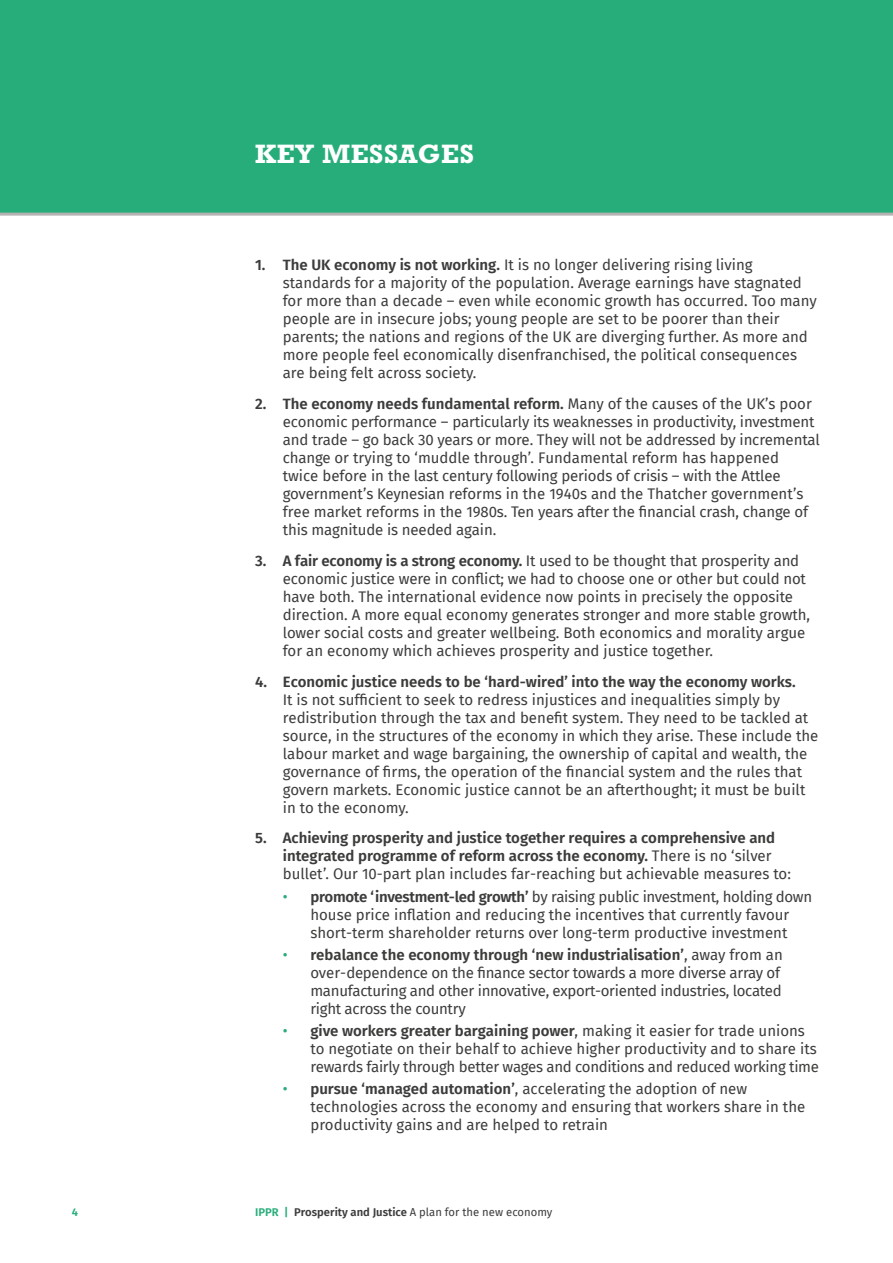
<style>
.page{position:relative;width:893px;height:1263px;background:#fff}
.page>*{position:absolute;margin:0;border:0;box-sizing:border-box;transform-origin:0 0}
.t1{font:700 27px "Rockwell Std";letter-spacing:.02em;color:#fff}
.t2{font:15px/18px "Fira Sans";color:#3c3c3b}
.t3{font:15px/18px "Fira Sans";letter-spacing:-.02em;color:#3c3c3b}
.t4{font:600 15px/18px "Fira Sans";color:#3c3c3b}
.t5{font:11.25px "Fira Sans";color:#3c3c3b}
.t6{font:600 11.25px "Fira Sans";color:#27ad7a}
.s1{font-weight:600}
.s2{font-weight:400}
.s3{color:#27ad7a}
.s4{font-weight:600;color:#27ad7a}
</style>
<div class="page">
<div style="left:0;top:0;width:893px;height:216px;background:#27ad7a"></div>
<h1 class="t1" style="left:255px;top:138px;width:220px">KEY MESSAGES</h1>
<p class="t2" style="left:283px;top:256px;width:535px;text-indent:-28px"><span class="s1">1. The UK economy is not working.</span> It is no longer delivering rising living standards for a majority of the population. Average earnings have stagnated for more than a decade – even while economic growth has occurred. Too many people are in insecure jobs; young people are set to be poorer than their parents; the nations and regions of the UK are diverging further. As more and more people feel economically disenfranchised, the political consequences are being felt across society.</p>
<p class="t2" style="left:283px;top:394px;width:539px;text-indent:-28px"><span class="s1">2. The economy needs fundamental reform.</span> Many of the causes of the UK’s poor economic performance – particularly its weaknesses in productivity, investment and trade – go back 30 years or more. They will not be addressed by incremental change or trying to ‘muddle through’. Fundamental reform has happened<br>twice before in the last century following periods of crisis – with the Attlee government’s Keynesian reforms in the 1940s and the Thatcher government’s free market reforms in the 1980s. Ten years after the financial crash, change of this magnitude is needed again.</p>
<p class="t2" style="left:283px;top:551px;width:529px;text-indent:-28px"><span class="s1">3. A fair economy is a strong economy.</span> It used to be thought that prosperity and economic justice were in conflict; we had to choose one or other but could not have both. The international evidence now points in precisely the opposite direction. A more equal economy generates stronger and more stable growth, lower social costs and greater wellbeing. Both economics and morality argue for an economy which achieves prosperity and justice together.</p>
<p class="t4" style="left:255px;top:671px;width:542px">4. Economic justice needs to be ‘hard-wired’ into the way the economy works.</p>
<p class="t2" style="left:283px;top:690px;width:537px">It is not sufficient to seek to redress injustices and inequalities simply by redistribution through the tax and benefit system. They need to be tackled at source, in the structures of the economy in which they arise. These include the labour market and wage bargaining, the ownership of capital and wealth, the governance of firms, the operation of the financial system and the rules that govern markets. Economic justice cannot be an afterthought; it must be built in to the economy.</p>
<p class="t4" style="left:283px;top:828px;width:510px;text-indent:-28px">5. Achieving prosperity and justice together requires a comprehensive and integrated programme of reform across the economy. <span class="s2">There is no ‘silver bullet’. Our 10-part plan includes far-reaching but achievable measures to:</span></p>
<p class="t2" style="left:283px;top:887px;width:531px;text-align:center"><span class="s3">•</span> <span class="s1">promote ‘investment-led growth’</span> by raising public investment, holding down house price inflation and reducing the incentives that currently favour short-term shareholder returns over long-term productive investment</p>
<p class="t3" style="left:310px;top:945px;width:474px;text-indent:-28px"><span class="s3">•</span> <span class="s1">rebalance the economy through ‘new industrialisation’</span>, away from an over-dependence on the finance sector towards a more diverse array of manufacturing and other innovative, export-oriented industries, located right across the country</p>
<p class="t3" style="left:310px;top:1021px;width:510px;text-indent:-28px"><span class="s3">•</span> <span class="s1">give workers greater bargaining power</span>, making it easier for trade unions to negotiate on their behalf to achieve higher productivity and to share its rewards fairly through better wages and conditions and reduced working time</p>
<p class="t2" style="left:310px;top:1080px;width:496px;text-indent:-28px"><span class="s3">•</span> <span class="s1">pursue ‘managed automation’</span>, accelerating the adoption of new technologies across the economy and ensuring that workers share in the productivity gains and are helped to retrain</p>
<p class="t6" style="left:72px;top:1203px;width:8px">4</p>
<p class="t5" style="left:255px;top:1204px;width:299px"><span class="s4">IPPR |</span> <span class="s1">Prosperity and Justice</span> A plan for the new economy</p>
</div>
